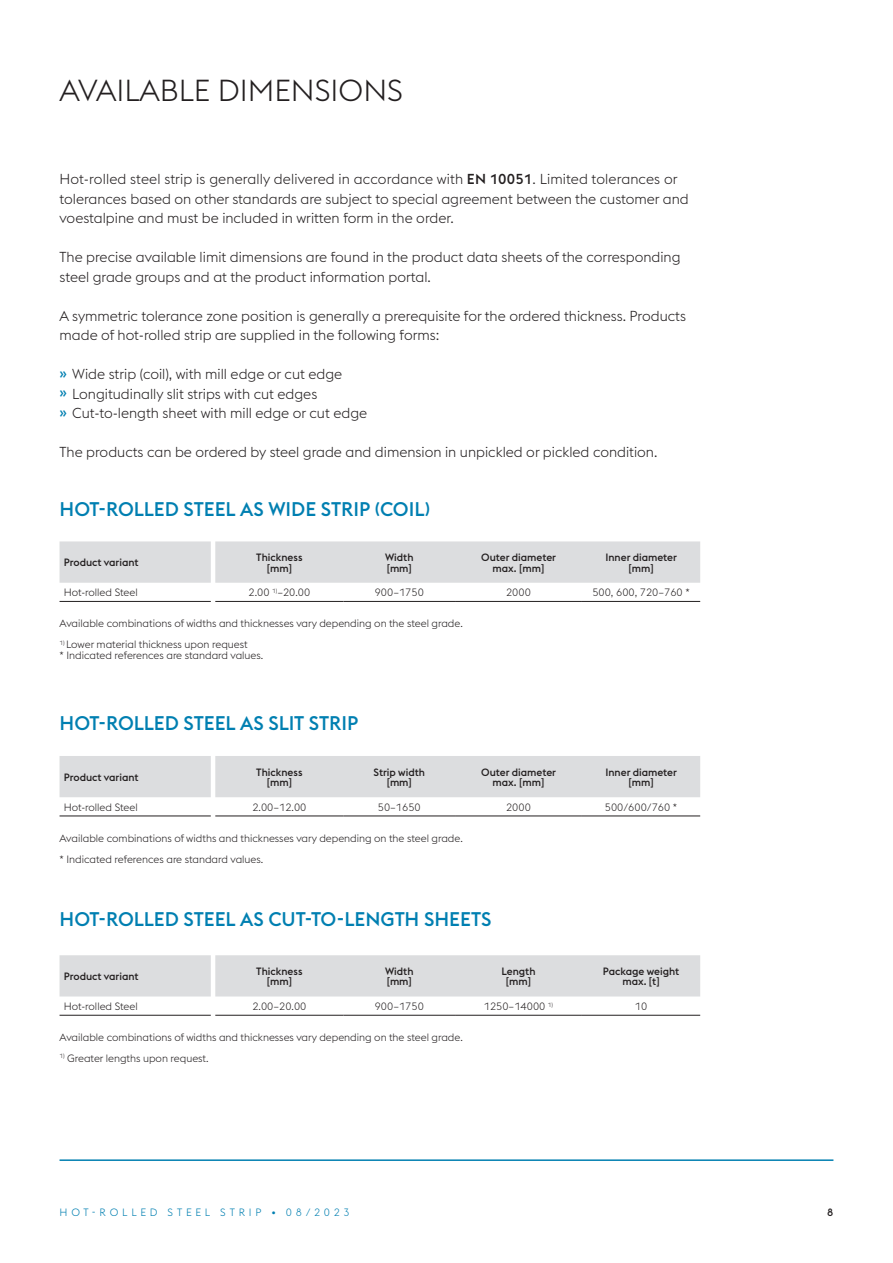
<style>
.page{position:relative;width:893px;height:1263px;background:#fff}
.page>*{position:absolute;margin:0;border:0;box-sizing:border-box;transform-origin:0 0}
.t1{font:300 30px "voestalpine";color:#231f20}
.t2{font:500 19.5px "voestalpine";color:#007fb1}
.t3{font:300 14.25px/19.5px "voestalpine";color:#231f20}
.t4{font:300 10.5px/10.5px "voestalpine";color:#231f20}
.t5{font:500 10.5px/10.5px "voestalpine";color:#231f20;text-align:center}
.t6{font:300 10.5px "voestalpine";letter-spacing:.36em;color:#007fb1}
.s1{font-weight:500}
.s2{font-weight:500;color:#007fb1}
</style>
<div class="page">
<hr style="left:60px;top:1159px;width:773px;height:2px;background:#007fb1">
<div style="left:60px;top:541px;width:640px;height:42px;background:#dcdddf"></div>
<hr style="left:60px;top:601px;width:151px;height:1px;background:#231f20">
<hr style="left:215px;top:601px;width:129px;height:1px;background:#231f20">
<hr style="left:344px;top:601px;width:111px;height:1px;background:#231f20">
<hr style="left:455px;top:601px;width:127px;height:1px;background:#231f20">
<hr style="left:582px;top:601px;width:118px;height:1px;background:#231f20">
<div style="left:60px;top:756px;width:640px;height:41px;background:#dcdddf"></div>
<hr style="left:60px;top:816px;width:151px;height:1px;background:#231f20">
<hr style="left:215px;top:816px;width:129px;height:1px;background:#231f20">
<hr style="left:344px;top:816px;width:111px;height:1px;background:#231f20">
<hr style="left:455px;top:816px;width:127px;height:1px;background:#231f20">
<hr style="left:582px;top:816px;width:118px;height:1px;background:#231f20">
<div style="left:60px;top:955px;width:640px;height:41px;background:#dcdddf"></div>
<hr style="left:60px;top:1015px;width:151px;height:1px;background:#231f20">
<hr style="left:215px;top:1015px;width:129px;height:1px;background:#231f20">
<hr style="left:344px;top:1015px;width:111px;height:1px;background:#231f20">
<hr style="left:455px;top:1015px;width:127px;height:1px;background:#231f20">
<hr style="left:582px;top:1015px;width:118px;height:1px;background:#231f20">
<h1 class="t1" style="left:60px;top:73px;width:345px">AVAILABLE DIMENSIONS</h1>
<p class="t3" style="left:60px;top:170px;width:631px">Hot-rolled steel strip is generally delivered in accordance with <span class="s1">EN 10051</span>. Limited tolerances or tolerances based on other standards are subject to special agreement between the customer and voestalpine and must be included in written form in the order.</p>
<p class="t3" style="left:60px;top:248px;width:622px">The precise available limit dimensions are found in the product data sheets of the corresponding steel grade groups and at the product information portal.</p>
<p class="t3" style="left:60px;top:306px;width:628px">A symmetric tolerance zone position is generally a prerequisite for the ordered thickness. Products made of hot-rolled strip are supplied in the following forms:</p>
<p class="t3" style="left:60px;top:365px;width:309px"><span class="s2">»</span> Wide strip (coil), with mill edge or cut edge<br><span class="s2">»</span> Longitudinally slit strips with cut edges<br><span class="s2">»</span> Cut-to-length sheet with mill edge or cut edge</p>
<p class="t3" style="left:60px;top:443px;width:599px">The products can be ordered by steel grade and dimension in unpickled or pickled condition.</p>
<h2 class="t2" style="left:60px;top:497px;width:372px">HOT-ROLLED STEEL AS WIDE STRIP (COIL)</h2>
<p class="t5" style="left:64px;top:557px;width:76px">Product variant</p>
<p class="t5" style="left:256px;top:552px;width:48px">Thickness [mm]</p>
<p class="t5" style="left:385px;top:552px;width:30px;text-align:left">Width [mm]</p>
<p class="t5" style="left:481px;top:552px;width:76px">Outer diameter max. [mm]</p>
<p class="t5" style="left:605px;top:552px;width:73px">Inner diameter [mm]</p>
<p class="t4" style="left:64px;top:587px;width:75px">Hot-rolled Steel</p>
<p class="t4" style="left:249px;top:587px;width:63px">2.00 <sup>1)</sup>–20.00</p>
<p class="t4" style="left:375px;top:587px;width:51px">900–1750</p>
<p class="t4" style="left:506px;top:587px;width:26px">2000</p>
<p class="t4" style="left:592px;top:587px;width:99px">500, 600, 720–760 *</p>
<p class="t4" style="left:60px;top:618px;width:405px">Available combinations of widths and thicknesses vary depending on the steel grade.</p>
<p class="t4" style="left:60px;top:639px;width:205px"><sup>1)</sup> Lower material thickness upon request<br>* Indicated references are standard values.</p>
<h2 class="t2" style="left:60px;top:712px;width:300px">HOT-ROLLED STEEL AS SLIT STRIP</h2>
<p class="t5" style="left:64px;top:772px;width:76px">Product variant</p>
<p class="t5" style="left:256px;top:766px;width:48px">Thickness [mm]</p>
<p class="t5" style="left:374px;top:766px;width:53px">Strip width [mm]</p>
<p class="t5" style="left:481px;top:766px;width:76px">Outer diameter max. [mm]</p>
<p class="t5" style="left:605px;top:766px;width:73px">Inner diameter [mm]</p>
<p class="t4" style="left:64px;top:802px;width:75px">Hot-rolled Steel</p>
<p class="t4" style="left:252px;top:802px;width:56px">2.00–12.00</p>
<p class="t4" style="left:378px;top:802px;width:44px">50–1650</p>
<p class="t4" style="left:506px;top:802px;width:26px">2000</p>
<p class="t4" style="left:605px;top:802px;width:74px">500/600/760 *</p>
<p class="t4" style="left:60px;top:827px;width:405px;line-height:21px">Available combinations of widths and thicknesses vary depending on the steel grade. * Indicated references are standard values.</p>
<h2 class="t2" style="left:60px;top:907px;width:434px">HOT-ROLLED STEEL AS CUT-TO-LENGTH SHEETS</h2>
<p class="t5" style="left:64px;top:971px;width:76px">Product variant</p>
<p class="t5" style="left:256px;top:966px;width:48px">Thickness [mm]</p>
<p class="t5" style="left:385px;top:966px;width:30px;text-align:left">Width [mm]</p>
<p class="t5" style="left:501px;top:966px;width:36px">Length [mm]</p>
<p class="t5" style="left:603px;top:966px;width:78px">Package weight max. [t]</p>
<p class="t4" style="left:64px;top:1001px;width:75px">Hot-rolled Steel</p>
<p class="t4" style="left:252px;top:1001px;width:56px">2.00–20.00</p>
<p class="t4" style="left:375px;top:1001px;width:51px">900–1750</p>
<p class="t4" style="left:484px;top:1001px;width:71px">1250–14000 <sup>1)</sup></p>
<p class="t4" style="left:635px;top:1001px;width:14px">10</p>
<p class="t4" style="left:60px;top:1032px;width:405px">Available combinations of widths and thicknesses vary depending on the steel grade.</p>
<p class="t4" style="left:60px;top:1053px;width:151px"><sup>1)</sup> Greater lengths upon request.</p>
<p class="t6" style="left:60px;top:1206px;width:292px">HOT-ROLLED STEEL STRIP • 08/2023</p>
<p class="t5" style="left:827px;top:1207px;width:8px">8</p>
</div>
